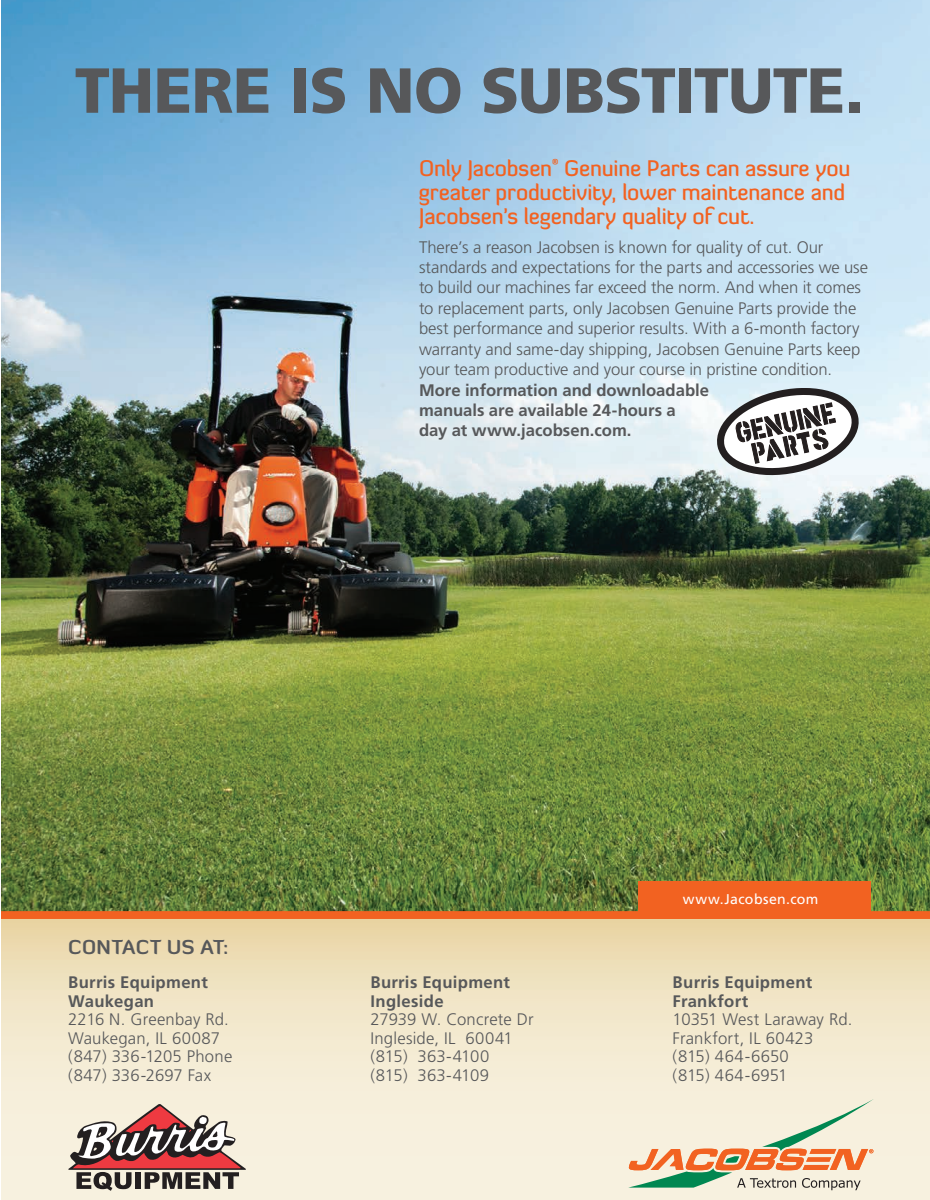
<style>
.page{position:relative;width:930px;height:1200px;background:#fff}
.page>*{position:absolute;margin:0;border:0;box-sizing:border-box;transform-origin:0 0}
.t1{font:900 63.6px "Frutiger";letter-spacing:-.015em;color:#57585a}
.t2{font:500 22.2px/24.2px "Diavlo";letter-spacing:-.01em;color:#f26221}
.t3{font:700 19.5px "Diavlo";letter-spacing:.015em;color:#57585a}
.t4{font:300 16.65px/18.6px "Frutiger";letter-spacing:-.005em;color:#57585a}
.t5{font:700 16.65px/18.6px "Frutiger";letter-spacing:.005em;color:#57585a}
.t6{font:14.1px "Frutiger";letter-spacing:.025em;color:#fff}
</style>
<div class="page">
<img style="left:2px;top:0;width:928px;height:911px">
<svg style="left:2px;top:919px;width:928px;height:281px;background:#f2e7cb"></svg>
<div style="left:2px;top:911px;width:928px;height:8px;background:#f26221"></div>
<svg style="left:628px;top:1099px;width:246px;height:91px;background:#e2d2b7"></svg>
<div style="left:638px;top:881px;width:233px;height:38px;background:#f26221"></div>
<svg style="left:709px;top:388px;width:159px;height:93px"></svg>
<svg style="left:68px;top:1104px;width:178px;height:87px;background:#b0918b"></svg>
<h1 class="t1" style="left:75px;top:52px;width:791px">THERE IS NO SUBSTITUTE.</h1>
<h2 class="t2" style="left:419px;top:155px;width:433px">Only Jacobsen<sup>®</sup> Genuine Parts can assure you greater productivity, lower maintenance and<br>Jacobsen’s legendary quality of cut.</h2>
<p class="t4" style="left:419px;top:237px;width:451px;line-height:20.4px">There’s a reason Jacobsen is known for quality of cut. Our standards and expectations for the parts and accessories we use to build our machines far exceed the norm. And when it comes to replacement parts, only Jacobsen Genuine Parts provide the best performance and superior results. With a 6-month factory warranty and same-day shipping, Jacobsen Genuine Parts keep your team productive and your course in pristine condition.</p>
<p class="t5" style="left:419px;top:380px;width:292px;line-height:20.4px">More information and downloadable manuals are available 24-hours a<br>day at www.jacobsen.com.</p>
<p class="t3" style="left:68px;top:935px;width:161px">CONTACT US AT:</p>
<p class="t5" style="left:68px;top:973px;width:141px">Burris Equipment<br>Waukegan</p>
<p class="t4" style="left:68px;top:1010px;width:166px">2216 N. Greenbay Rd.<br>Waukegan, IL 60087 (847) 336-1205 Phone (847) 336-2697 Fax</p>
<p class="t5" style="left:370px;top:973px;width:141px">Burris Equipment<br>Ingleside</p>
<p class="t4" style="left:370px;top:1010px;width:165px">27939 W. Concrete Dr<br>Ingleside, IL 60041 (815) 363-4100<br>(815) 363-4109</p>
<p class="t6" style="left:683px;top:891px;width:137px">www.Jacobsen.com</p>
<p class="t5" style="left:673px;top:973px;width:141px">Burris Equipment<br>Frankfort</p>
<p class="t4" style="left:673px;top:1010px;width:181px">10351 West Laraway Rd.<br>Frankfort, IL 60423 (815) 464-6650<br>(815) 464-6951</p>
</div>
